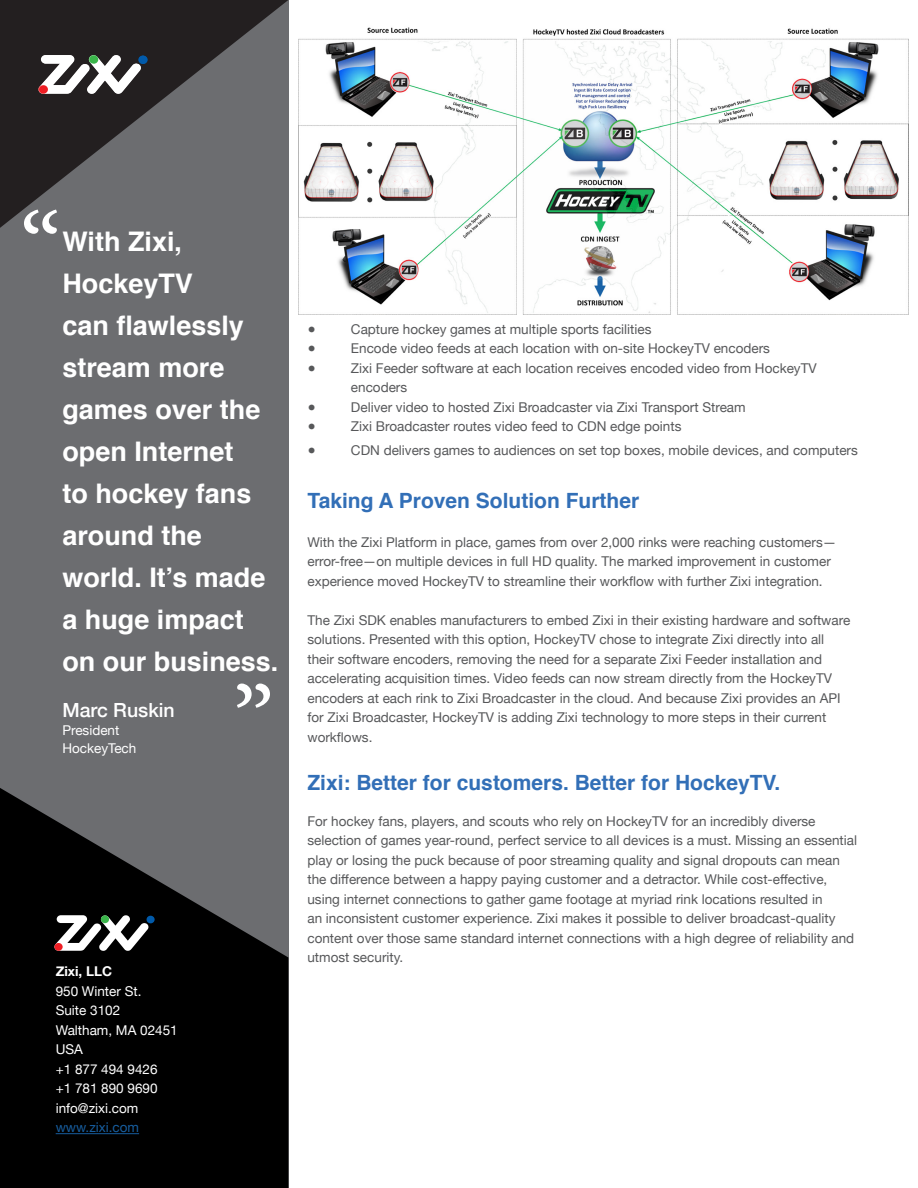
<style>
.page{position:relative;width:918px;height:1188px;background:#fff}
.page>*{position:absolute;margin:0;border:0;box-sizing:border-box;transform-origin:0 0}
.Quote_side_bar_text{font:700 27px/42px "Helvetica";color:#fff}
.Blue_Header{font:700 21px "Helvetica";color:#326fb7}
.Quote_Name{font:500 19.5px "Helvetica Neue";color:#fff}
.Body_Copy{font:13.5px/19.5px "Helvetica Neue";color:#57585a}
.Bullet_copy{font:13.5px/19.5px "Helvetica Neue";color:#57585a}
.Body_Copy-2{font:13.5px "Helvetica Neue";color:#fff}
.Quote_Job_Title{font:13.5px "Helvetica Neue";color:#fff}
.Body_Copy-3{font:13.5px "Helvetica Neue";color:#175d9e}
.Body_Copy-4{font:700 13.5px "Helvetica Neue";color:#fff}
</style>
<div class="page">
<div style="left:0;top:0;width:288px;height:1188px;background:#6c6d70"></div>
<svg style="left:0;top:0;width:288px;height:228px"></svg>
<svg style="left:38px;top:55px;width:104px;height:39px;background:#908e8f"></svg>
<div style="left:39px;top:85px;width:9px;height:9px;background:#ee1d23;border-radius:50%"></div>
<div style="left:89px;top:55px;width:9px;height:9px;background:#3ab54a;border-radius:50%"></div>
<div style="left:139px;top:56px;width:9px;height:8px;background:#015aaa;border-radius:50%"></div>
<svg style="left:0;top:788px;width:288px;height:400px;fill:#000"></svg>
<hr style="left:56px;top:1133px;width:83px;height:1px;background:#175d9e">
<svg style="left:54px;top:915px;width:95px;height:36px;background:#79797a"></svg>
<div style="left:54px;top:943px;width:9px;height:8px;background:#ee1d23;border-radius:50%"></div>
<div style="left:101px;top:915px;width:8px;height:8px;background:#3ab54a;border-radius:50%"></div>
<div style="left:147px;top:916px;width:8px;height:7px;background:#015aaa;border-radius:50%"></div>
<svg style="left:24px;top:210px;width:33px;height:24px"></svg>
<svg style="left:237px;top:684px;width:33px;height:24px"></svg>
<img style="left:298px;top:27px;width:611px;height:287px">
<p class="Quote_side_bar_text" style="left:62px;top:221px;width:218px">With Zixi,<br>HockeyTV<br>can flawlessly stream more games over the open Internet<br>to hockey fans around the world. It’s made a huge impact on our business.</p>
<p class="Quote_Name" style="left:62px;top:695px;width:114px">Marc Ruskin</p>
<p class="Quote_Job_Title" style="left:62px;top:721px;width:59px">President</p>
<p class="Quote_Job_Title" style="left:62px;top:739px;width:76px">HockeyTech</p>
<p class="Body_Copy-4" style="left:56px;top:961px;width:58px">Zixi, LLC</p>
<p class="Body_Copy-2" style="left:56px;top:981px;width:87px">950 Winter St.</p>
<p class="Body_Copy-2" style="left:56px;top:1001px;width:66px">Suite 3102</p>
<p class="Body_Copy-2" style="left:56px;top:1020px;width:124px">Waltham, MA 02451</p>
<p class="Body_Copy-2" style="left:56px;top:1040px;width:29px">USA</p>
<p class="Body_Copy-2" style="left:56px;top:1059px;width:103px">+1 877 494 9426</p>
<p class="Body_Copy-2" style="left:56px;top:1079px;width:103px">+1 781 890 9690</p>
<p class="Body_Copy-2" style="left:56px;top:1098px;width:84px">info@zixi.com</p>
<p class="Body_Copy-3" style="left:56px;top:1118px;width:85px">www.zixi.com</p>
<p class="Bullet_copy" style="left:307px;top:320px;width:10px">●</p>
<p class="Bullet_copy" style="left:351px;top:320px;width:302px">Capture hockey games at multiple sports facilities</p>
<p class="Bullet_copy" style="left:307px;top:340px;width:10px">●</p>
<p class="Bullet_copy" style="left:351px;top:340px;width:421px">Encode video feeds at each location with on-site HockeyTV encoders</p>
<p class="Bullet_copy" style="left:307px;top:359px;width:10px">●</p>
<p class="Bullet_copy" style="left:351px;top:359px;width:467px">Zixi Feeder software at each location receives encoded video from HockeyTV encoders</p>
<p class="Bullet_copy" style="left:307px;top:398px;width:10px">●</p>
<p class="Bullet_copy" style="left:351px;top:398px;width:396px">Deliver video to hosted Zixi Broadcaster via Zixi Transport Stream</p>
<p class="Bullet_copy" style="left:307px;top:418px;width:10px">●</p>
<p class="Bullet_copy" style="left:351px;top:418px;width:332px">Zixi Broadcaster routes video feed to CDN edge points</p>
<p class="Bullet_copy" style="left:307px;top:442px;width:10px">●</p>
<p class="Bullet_copy" style="left:351px;top:442px;width:508px">CDN delivers games to audiences on set top boxes, mobile devices, and computers</p>
<p class="Blue_Header" style="left:307px;top:483px;width:333px">Taking A Proven Solution Further</p>
<p class="Body_Copy" style="left:307px;top:533px;width:530px">With the Zixi Platform in place, games from over 2,000 rinks were reaching customers— error-free—on multiple devices in full HD quality. The marked improvement in customer experience moved HockeyTV to streamline their workflow with further Zixi integration.</p>
<p class="Body_Copy" style="left:307px;top:611px;width:544px">The Zixi SDK enables manufacturers to embed Zixi in their existing hardware and software solutions. Presented with this option, HockeyTV chose to integrate Zixi directly into all their software encoders, removing the need for a separate Zixi Feeder installation and accelerating acquisition times. Video feeds can now stream directly from the HockeyTV encoders at each rink to Zixi Broadcaster in the cloud. And because Zixi provides an API for Zixi Broadcaster, HockeyTV is adding Zixi technology to more steps in their current workflows.</p>
<p class="Blue_Header" style="left:307px;top:765px;width:475px">Zixi: Better for customers. Better for HockeyTV.</p>
<p class="Body_Copy" style="left:307px;top:812px;width:551px">For hockey fans, players, and scouts who rely on HockeyTV for an incredibly diverse selection of games year-round, perfect service to all devices is a must. Missing an essential play or losing the puck because of poor streaming quality and signal dropouts can mean the difference between a happy paying customer and a detractor. While cost-effective, using internet connections to gather game footage at myriad rink locations resulted in<br>an inconsistent customer experience. Zixi makes it possible to deliver broadcast-quality content over those same standard internet connections with a high degree of reliability and utmost security.</p>
</div>
